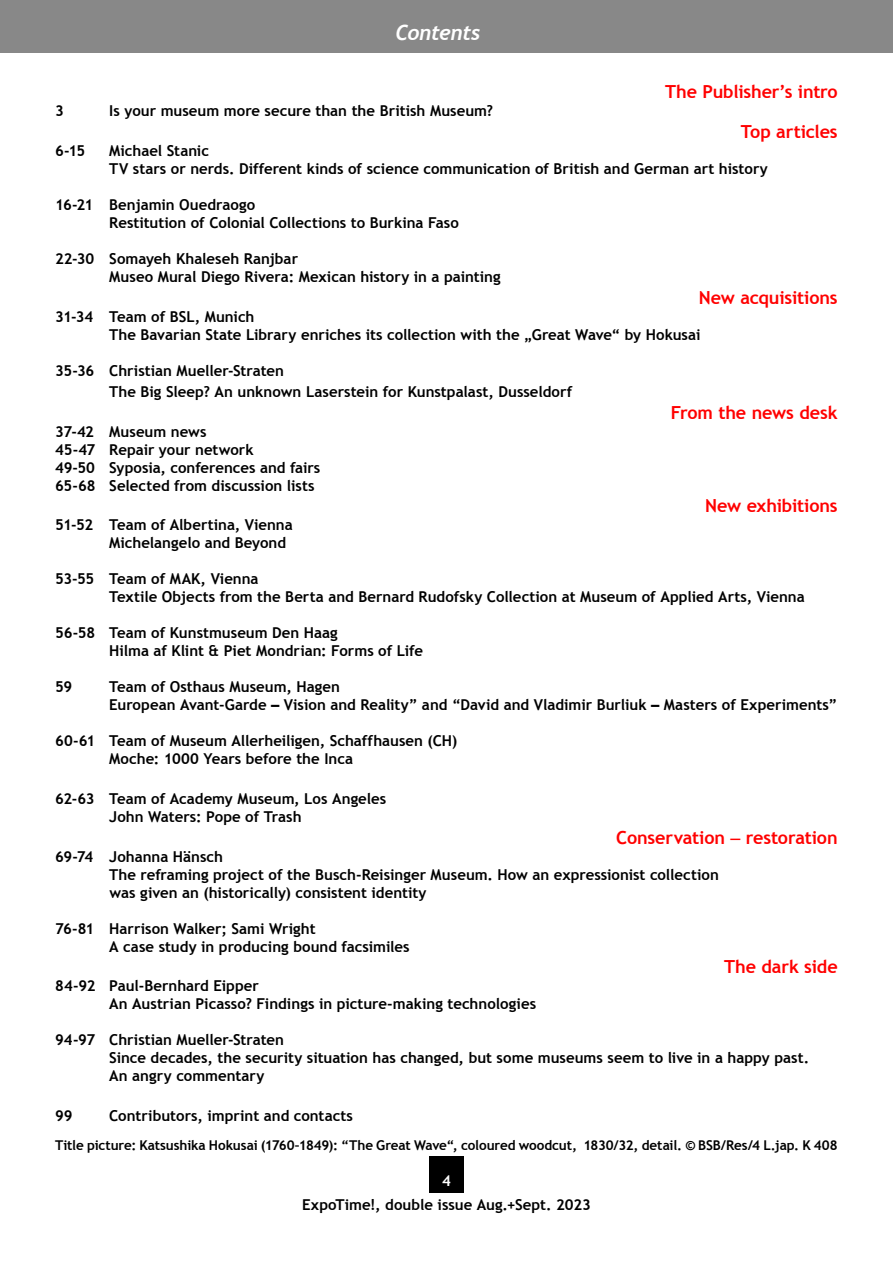
<style>
.page{position:relative;width:893px;height:1263px;background:#fff}
.page>*{position:absolute;margin:0;border:0;box-sizing:border-box;transform-origin:0 0}
.t1{font:italic 700 21px "Trebuchet";letter-spacing:-.02em;color:#fff}
.t2{font:700 18px "Trebuchet MS";letter-spacing:-.01em;color:#f00}
.t3{font:700 15px/18px "Trebuchet MS";color:#000}
.t4{font:700 15px "Trebuchet MS";color:#fff}
.t5{font:700 13.5px "Trebuchet MS";letter-spacing:-.01em;color:#000}
.s1{font-family:"Arial"}
.s2{font-family:"Arial";font-weight:400}
</style>
<div class="page">
<div style="left:429px;top:1157px;width:34px;height:36px;background:#000"></div>
<div style="left:0;top:0;width:893px;height:52px;background:#888"></div>
<p class="t1" style="left:395px;top:20px;width:87px">Contents</p>
<p class="t3" style="left:55px;top:102px;width:10px">3</p>
<p class="t3" style="left:109px;top:102px;width:385px">Is your museum more secure than the British Museum?</p>
<p class="t2" style="left:665px;top:81px;width:174px">The Publisher’s intro</p>
<p class="t2" style="left:741px;top:120px;width:98px">Top articles</p>
<p class="t3" style="left:55px;top:142px;width:31px">6-15</p>
<p class="t3" style="left:109px;top:142px;width:101px">Michael Stanic</p>
<p class="t3" style="left:109px;top:160px;width:660px">TV stars or nerds. Different kinds of science communication of British and German art history</p>
<p class="t3" style="left:55px;top:196px;width:201px">16-21 Benjamin Ouedraogo</p>
<p class="t3" style="left:109px;top:214px;width:351px">Restitution of Colonial Collections to Burkina Faso</p>
<p class="t3" style="left:55px;top:250px;width:244px">22-30 Somayeh Khaleseh Ranjbar</p>
<p class="t3" style="left:109px;top:268px;width:393px">Museo Mural Diego Rivera: Mexican history in a painting</p>
<p class="t2" style="left:699px;top:286px;width:140px">New acquisitions</p>
<p class="t3" style="left:55px;top:307px;width:201px">31-34 Team of BSL, Munich</p>
<p class="t3" style="left:109px;top:325px;width:593px">The Bavarian State Library enriches its collection with the „Great Wave“ by Hokusai</p>
<p class="t3" style="left:55px;top:361px;width:230px">35-36 Christian Mueller-Straten</p>
<p class="t3" style="left:109px;top:383px;width:465px">The Big Sleep? An unknown Laserstein for Kunstpalast, Dusseldorf</p>
<p class="t2" style="left:671px;top:401px;width:168px">From the news desk</p>
<p class="t3" style="left:55px;top:422px;width:153px">37-42 Museum news</p>
<p class="t3" style="left:55px;top:440px;width:200px">45-47 Repair your network</p>
<p class="t3" style="left:55px;top:458px;width:267px">49-50 Syposia, conferences and fairs</p>
<p class="t3" style="left:55px;top:476px;width:261px">65-68 Selected from discussion lists</p>
<p class="t2" style="left:705px;top:495px;width:134px">New exhibitions</p>
<p class="t3" style="left:55px;top:516px;width:239px">51-52 Team of Albertina, Vienna</p>
<p class="t3" style="left:109px;top:534px;width:178px">Michelangelo and Beyond</p>
<p class="t3" style="left:55px;top:570px;width:205px">53-55 Team of MAK, Vienna</p>
<p class="t3" style="left:109px;top:588px;width:697px">Textile Objects from the Berta and Bernard Rudofsky Collection at Museum of Applied Arts, Vienna</p>
<p class="t3" style="left:55px;top:624px;width:284px">56-58 Team of Kunstmuseum Den Haag</p>
<p class="t3" style="left:109px;top:642px;width:315px">Hilma af Klint &amp; Piet Mondrian: Forms of Life</p>
<p class="t3" style="left:55px;top:678px;width:19px">59</p>
<p class="t3" style="left:109px;top:678px;width:232px">Team of Osthaus Museum, Hagen</p>
<p class="t3" style="left:109px;top:696px;width:730px">European Avant-Garde <span class="s1">–</span> Vision and Reality” and “David and Vladimir Burliuk <span class="s1">–</span> Masters of Experiments”</p>
<p class="t3" style="left:55px;top:732px;width:403px">60-61 Team of Museum Allerheiligen, Schaffhausen (CH)</p>
<p class="t3" style="left:109px;top:750px;width:245px">Moche: 1000 Years before the Inca</p>
<p class="t3" style="left:55px;top:790px;width:332px">62-63 Team of Academy Museum, Los Angeles</p>
<p class="t3" style="left:109px;top:808px;width:194px">John Waters: Pope of Trash</p>
<p class="t2" style="left:616px;top:826px;width:223px">Conservation <span class="s2">–</span> restoration</p>
<p class="t3" style="left:55px;top:847px;width:169px">69-74 Johanna Hänsch</p>
<p class="t3" style="left:109px;top:865px;width:611px">The reframing project of the Busch-Reisinger Museum. How an expressionist collection was given an (historically) consistent identity</p>
<p class="t3" style="left:55px;top:919px;width:262px">76-81 Harrison Walker; Sami Wright</p>
<p class="t3" style="left:109px;top:937px;width:302px">A case study in producing bound facsimiles</p>
<p class="t2" style="left:724px;top:955px;width:115px">The dark side</p>
<p class="t3" style="left:55px;top:977px;width:205px">84-92 Paul-Bernhard Eipper</p>
<p class="t3" style="left:109px;top:995px;width:428px">An Austrian Picasso? Findings in picture-making technologies</p>
<p class="t3" style="left:55px;top:1031px;width:230px">94-97 Christian Mueller-Straten</p>
<p class="t3" style="left:109px;top:1049px;width:701px">Since decades, the security situation has changed, but some museums seem to live in a happy past.</p>
<p class="t3" style="left:109px;top:1067px;width:157px">An angry commentary</p>
<p class="t3" style="left:55px;top:1106px;width:19px">99</p>
<p class="t3" style="left:109px;top:1106px;width:245px">Contributors, imprint and contacts</p>
<p class="t5" style="left:55px;top:1136px;width:784px">Title picture: Katsushika Hokusai (1760–1849): “The Great Wave“, coloured woodcut, 1830/32, detail. © BSB/Res/4 L.jap. K 408</p>
<p class="t4" style="left:442px;top:1171px;width:10px">4</p>
<p class="t3" style="left:302px;top:1196px;width:290px">ExpoTime!, double issue Aug.+Sept. 2023</p>
</div>
